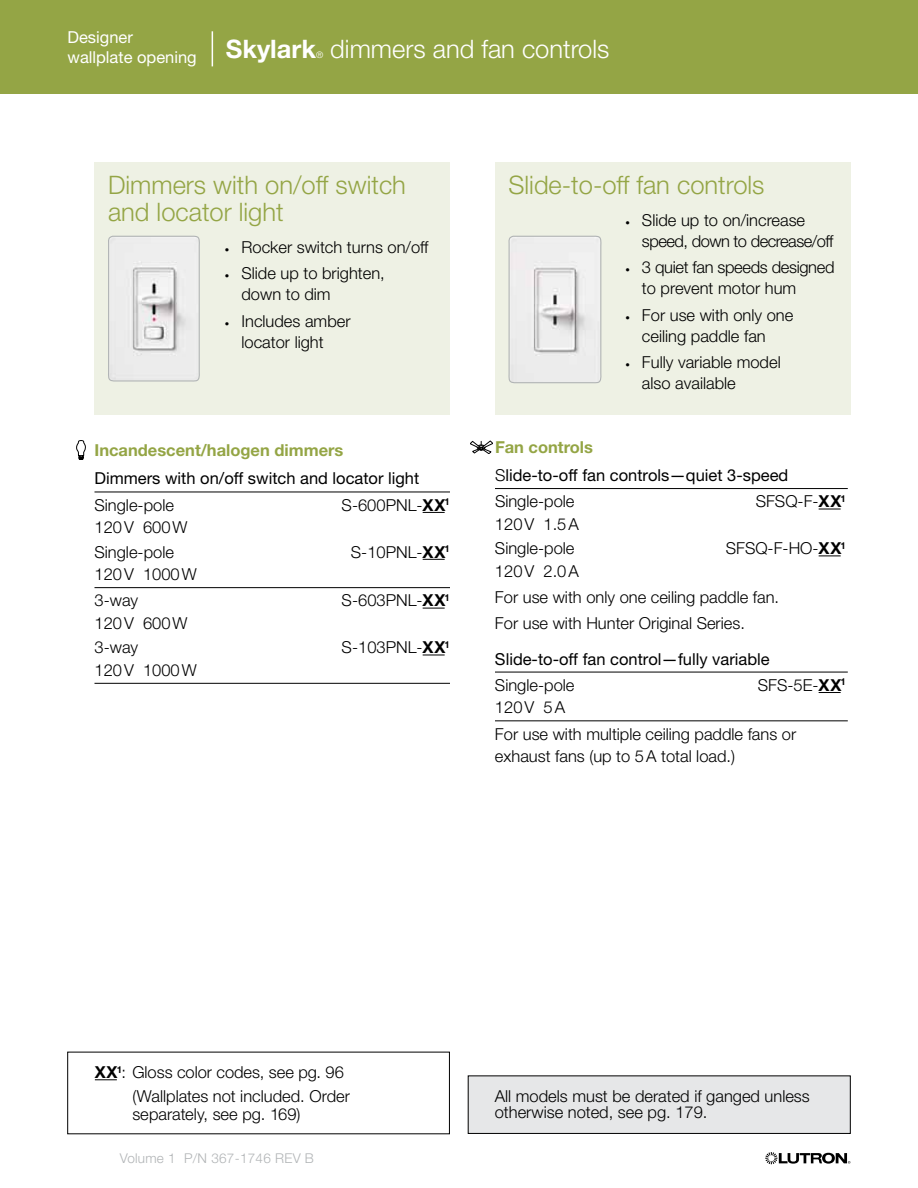
<style>
.page{position:relative;width:918px;height:1188px;background:#fff}
.page>*{position:absolute;margin:0;border:0;box-sizing:border-box;transform-origin:0 0}
.t1{font:300 25.5px/27px "Helvetica Neue LT Std";color:#94a545}
.t2{font:300 25.5px "Helvetica Neue LT Std";color:#fff}
.t3{font:300 16.5px/21px "Helvetica Neue LT Std";color:#000}
.t4{font:16.5px/28.2px "Helvetica Neue LT Std";color:#000}
.t5{font:300 16.5px/21px "Helvetica Neue LT Std";letter-spacing:-.03em;color:#000}
.t6{font:300 16.5px/21px "Helvetica Neue LT Std";letter-spacing:-.02em;color:#000}
.t7{font:16.5px/19.8px "Helvetica Neue LT Std";color:#fff}
.t8{font:700 16.5px "Helvetica Neue LT Std";color:#94a545}
.t9{font:300 13.5px "Helvetica Neue LT Std";letter-spacing:.02em;color:#b1b4b6}
.t10{font:300 9px "Helvetica Neue LT Std";color:#fff}
.s1{font-size:9px}
.s2{font-weight:700}
.s3{font-weight:700;color:#94a545}
.s4{font-weight:300}
</style>
<div class="page">
<div style="left:495px;top:162px;width:355px;height:253px;background:#eef1e4"></div>
<svg style="left:508px;top:235px;width:94px;height:149px"></svg>
<div style="left:94px;top:162px;width:356px;height:253px;background:#eef1e4"></div>
<svg style="left:108px;top:235px;width:92px;height:147px"></svg>
<hr style="left:94px;top:492px;width:356px;height:1px;background:#000">
<svg style="left:423px;top:512px;width:22px;height:1px"></svg>
<svg style="left:423px;top:559px;width:22px;height:1px"></svg>
<hr style="left:94px;top:587px;width:356px;height:1px;background:#000">
<svg style="left:423px;top:608px;width:22px;height:1px"></svg>
<svg style="left:423px;top:655px;width:22px;height:1px"></svg>
<hr style="left:94px;top:683px;width:356px;height:1px;background:#000">
<svg style="left:76px;top:440px;width:10px;height:20px"></svg>
<hr style="left:495px;top:488px;width:353px;height:1px;background:#000">
<svg style="left:819px;top:509px;width:22px;height:1px"></svg>
<svg style="left:819px;top:555px;width:22px;height:1px"></svg>
<hr style="left:495px;top:672px;width:353px;height:1px;background:#000">
<svg style="left:819px;top:692px;width:22px;height:1px"></svg>
<hr style="left:495px;top:721px;width:353px;height:1px;background:#000">
<svg style="left:470px;top:441px;width:23px;height:13px"></svg>
<svg style="left:95px;top:1079px;width:22px;height:1px"></svg>
<div style="left:468px;top:1076px;width:382px;height:57px;background:#e6e7e8"></div>
<div style="left:468px;top:1076px;width:382px;height:58px;border:1px solid #000"></div>
<svg style="left:765px;top:1152px;width:85px;height:12px"></svg>
<div style="left:0;top:0;width:918px;height:94px;background:#94a545"></div>
<hr style="left:212px;top:31px;width:1px;height:35px;background:#fff">
<p class="t7" style="left:68px;top:27px;width:250px">Designer<br>wallplate opening <sup>Skylark</sup></p>
<p class="t10" style="left:316px;top:50px;width:9px">®</p>
<h1 class="t2" style="left:330px;top:34px;width:281px">dimmers and fan controls</h1>
<h1 class="t1" style="left:108px;top:171px;width:299px">Dimmers with on/off switch and locator light</h1>
<p class="t3" style="left:225px;top:236px;width:205px"><span class="s1">•</span> Rocker switch turns on/off</p>
<p class="t3" style="left:241px;top:263px;width:145px;text-indent:-16px"><span class="s1">•</span> Slide up to brighten, down to dim</p>
<p class="t3" style="left:241px;top:310px;width:111px;text-indent:-16px"><span class="s1">•</span> Includes amber locator light</p>
<p class="t8" style="left:94px;top:440px;width:250px">Incandescent/halogen dimmers</p>
<p class="t4" style="left:94px;top:464px;width:326px">Dimmers with on/off switch and locator light</p>
<p class="t3" style="left:94px;top:494px;width:81px">Single-pole</p>
<p class="t3" style="left:342px;top:494px;width:110px">S-600PNL-<span class="s2">XX</span><sup>1</sup></p>
<p class="t3" style="left:95px;top:515px;width:95px;line-height:24.5px">120V 600W<br>Single-pole</p>
<p class="t3" style="left:351px;top:541px;width:101px">S-10PNL-<span class="s2">XX</span><sup>1</sup></p>
<p class="t3" style="left:95px;top:561px;width:104px;line-height:26.2px">120V 1000W<br>3-way</p>
<p class="t3" style="left:95px;top:611px;width:95px;line-height:24.5px">120V 600W<br>3-way</p>
<p class="t3" style="left:95px;top:659px;width:104px">120V 1000W</p>
<p class="t3" style="left:342px;top:590px;width:110px">S-603PNL-<span class="s2">XX</span><sup>1</sup></p>
<p class="t3" style="left:342px;top:637px;width:110px">S-103PNL-<span class="s2">XX</span><sup>1</sup></p>
<h1 class="t1" style="left:508px;top:171px;width:257px">Slide-to-off fan controls</h1>
<p class="t5" style="left:642px;top:209px;width:193px;text-indent:-16px"><span class="s1">•</span> Slide up to on/increase speed, down to decrease/off</p>
<p class="t6" style="left:642px;top:257px;width:194px;text-indent:-16px"><span class="s1">•</span> 3 quiet fan speeds designed to prevent motor hum</p>
<p class="t3" style="left:642px;top:304px;width:153px;text-indent:-16px"><span class="s1">•</span> For use with only one ceiling paddle fan</p>
<p class="t3" style="left:642px;top:351px;width:140px;text-indent:-16px"><span class="s1">•</span> Fully variable model also available</p>
<p class="t4" style="left:495px;top:433px;width:295px"><span class="s3">Fan controls<br></span><span class="s4">S</span>lide-to-off fan controls—quiet 3-speed</p>
<p class="t3" style="left:495px;top:491px;width:81px">Single-pole</p>
<p class="t3" style="left:756px;top:491px;width:92px">SFSQ-F-<span class="s2">XX</span><sup>1</sup></p>
<p class="t3" style="left:495px;top:511px;width:85px;line-height:24.5px">120V 1.5A<br>Single-pole</p>
<p class="t3" style="left:726px;top:538px;width:122px">SFSQ-F-HO-<span class="s2">XX</span><sup>1</sup></p>
<p class="t3" style="left:495px;top:557px;width:286px;line-height:26.2px">120V 2.0A<br>For use with only one ceiling paddle fan.<br>For use with Hunter Original Series.</p>
<p class="t4" style="left:495px;top:644px;width:276px">Slide-to-off fan control—fully variable</p>
<p class="t3" style="left:495px;top:674px;width:81px">Single-pole</p>
<p class="t3" style="left:758px;top:674px;width:90px">SFS-5E-<span class="s2">XX</span><sup>1</sup></p>
<p class="t3" style="left:495px;top:694px;width:303px;line-height:26.2px">120V 5A<br>For use with multiple ceiling paddle fans or</p>
<p class="t3" style="left:495px;top:745px;width:242px">exhaust fans (up to 5A total load.)</p>
<p class="t3" style="left:132px;top:1060px;width:219px;line-height:23.4px;text-indent:-38px"><span class="s2">XX</span><sup>1</sup>: Gloss color codes, see pg. 96 (Wallplates not included. Order</p>
<p class="t3" style="left:132px;top:1103px;width:170px">separately, see pg. 169)</p>
<p class="t9" style="left:120px;top:1150px;width:196px">Volume 1 P/N 367-1746 REV B</p>
<p class="t3" style="left:495px;top:1087px;width:317px;line-height:16.5px">All models must be derated if ganged unless otherwise noted, see pg. 179.</p>
</div>
